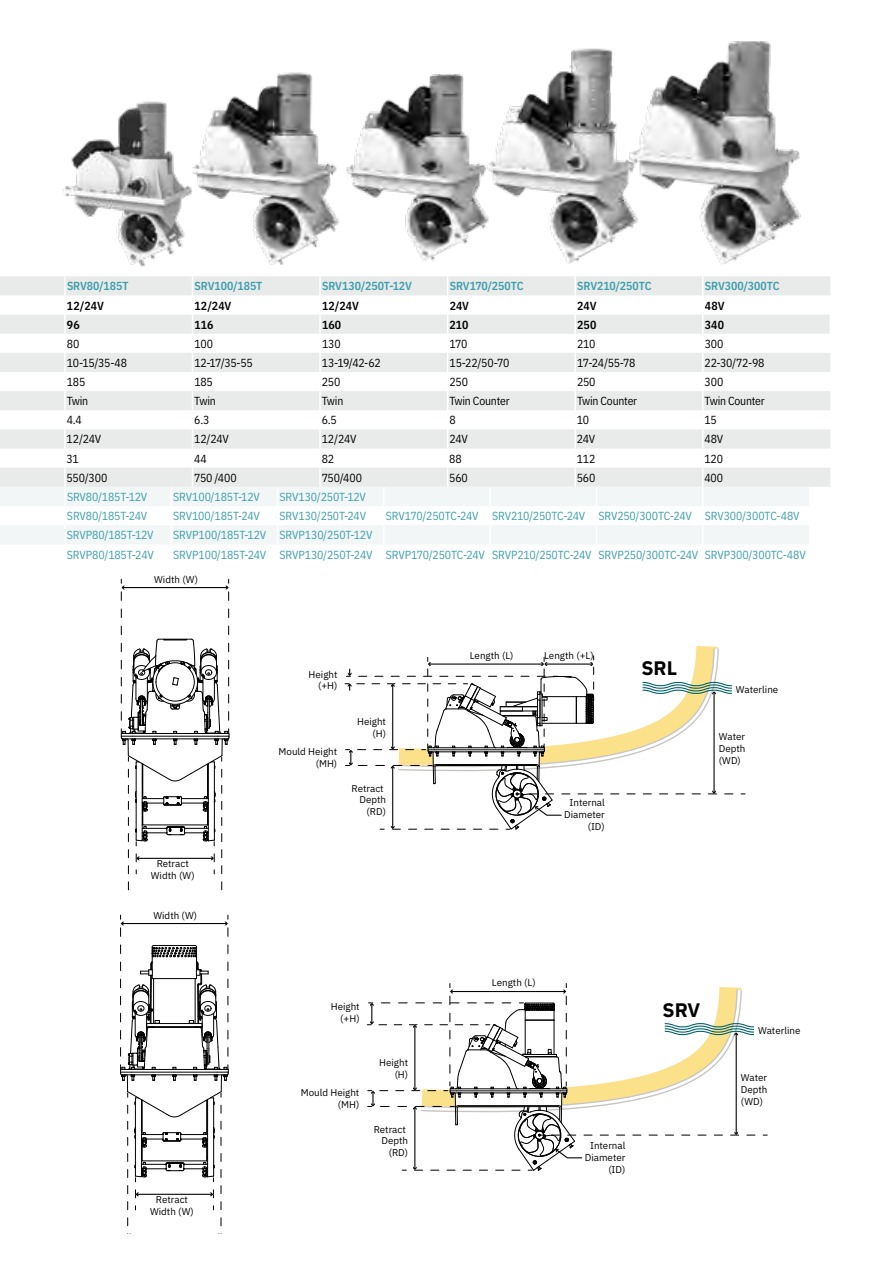
<style>
.page{position:relative;width:893px;height:1263px;background:#fff}
.page>*{position:absolute;margin:0;border:0;box-sizing:border-box;transform-origin:0 0}
.t1{font:700 19.65px "IBM Plex Sans";color:#000}
.t2{font:11.7px "IBM Plex Sans Cond";letter-spacing:-.015em;color:#3d9fab}
.t3{font:11.7px "IBM Plex Sans Cond";letter-spacing:-.02em;color:#000}
.t4{font:600 11.7px "IBM Plex Sans Cond";letter-spacing:-.01em;color:#3d9fab}
.t5{font:600 11.7px "IBM Plex Sans Cond";letter-spacing:.01em;color:#000}
.t6{font:9.75px/11.7px "IBM Plex Sans";color:#000;text-align:right}
</style>
<div class="page">
<svg style="left:121px;top:579px;width:109px;height:312px"></svg>
<svg style="left:345px;top:646px;width:400px;height:184px"></svg>
<svg style="left:120px;top:915px;width:109px;height:312px"></svg>
<svg style="left:367px;top:983px;width:400px;height:188px"></svg>
<img style="left:197px;top:72px;width:140px;height:193px">
<img style="left:62px;top:101px;width:135px;height:167px">
<img style="left:337px;top:74px;width:149px;height:187px">
<img style="left:486px;top:48px;width:144px;height:216px">
<img style="left:630px;top:42px;width:171px;height:222px">
<svg style="left:0;top:487px;width:809px;height:57px;fill:#f2f6f6"></svg>
<svg style="left:170px;top:487px;width:2px;height:57px"></svg>
<svg style="left:277px;top:487px;width:1px;height:57px"></svg>
<svg style="left:383px;top:487px;width:2px;height:57px"></svg>
<svg style="left:489px;top:487px;width:2px;height:57px"></svg>
<svg style="left:596px;top:487px;width:1px;height:57px"></svg>
<svg style="left:0;top:276px;width:830px;height:211px;fill:#e9eaea"></svg>
<svg style="left:64px;top:276px;width:2px;height:19px"></svg>
<svg style="left:319px;top:276px;width:2px;height:19px"></svg>
<svg style="left:574px;top:276px;width:2px;height:19px"></svg>
<hr style="left:64px;top:295px;width:2px;height:20px;background:#fff">
<hr style="left:319px;top:295px;width:2px;height:20px;background:#fff">
<hr style="left:574px;top:295px;width:2px;height:20px;background:#fff">
<svg style="left:829px;top:315px;width:1px;height:19px"></svg>
<svg style="left:64px;top:315px;width:2px;height:133px"></svg>
<svg style="left:319px;top:315px;width:2px;height:133px"></svg>
<svg style="left:574px;top:315px;width:2px;height:133px"></svg>
<hr style="left:64px;top:448px;width:2px;height:20px;background:#fff">
<hr style="left:319px;top:448px;width:2px;height:20px;background:#fff">
<hr style="left:574px;top:448px;width:2px;height:20px;background:#fff">
<svg style="left:64px;top:468px;width:2px;height:76px"></svg>
<svg style="left:192px;top:276px;width:1px;height:211px"></svg>
<svg style="left:319px;top:468px;width:2px;height:19px"></svg>
<svg style="left:447px;top:276px;width:1px;height:211px"></svg>
<svg style="left:574px;top:468px;width:2px;height:19px"></svg>
<svg style="left:702px;top:276px;width:1px;height:268px"></svg>
<p class="t4" style="left:67px;top:277px;width:63px">SRV80/185T</p>
<p class="t4" style="left:195px;top:277px;width:69px">SRV100/185T</p>
<p class="t4" style="left:322px;top:277px;width:91px">SRV130/250T-12V</p>
<p class="t4" style="left:450px;top:277px;width:75px">SRV170/250TC</p>
<p class="t4" style="left:577px;top:277px;width:76px">SRV210/250TC</p>
<p class="t4" style="left:705px;top:277px;width:76px">SRV300/300TC</p>
<p class="t5" style="left:67px;top:296px;width:38px">12/24V</p>
<p class="t5" style="left:195px;top:296px;width:38px">12/24V</p>
<p class="t5" style="left:322px;top:296px;width:38px">12/24V</p>
<p class="t5" style="left:450px;top:296px;width:21px">24V</p>
<p class="t5" style="left:577px;top:296px;width:21px">24V</p>
<p class="t5" style="left:705px;top:296px;width:21px">48V</p>
<p class="t5" style="left:67px;top:315px;width:14px">96</p>
<p class="t5" style="left:194px;top:315px;width:20px">116</p>
<p class="t5" style="left:322px;top:315px;width:21px">160</p>
<p class="t5" style="left:450px;top:315px;width:21px">210</p>
<p class="t5" style="left:577px;top:315px;width:21px">250</p>
<p class="t5" style="left:705px;top:315px;width:21px">340</p>
<p class="t3" style="left:67px;top:335px;width:14px">80</p>
<p class="t3" style="left:194px;top:335px;width:20px">100</p>
<p class="t3" style="left:322px;top:335px;width:20px">130</p>
<p class="t3" style="left:450px;top:335px;width:19px">170</p>
<p class="t3" style="left:577px;top:335px;width:20px">210</p>
<p class="t3" style="left:705px;top:335px;width:20px">300</p>
<p class="t3" style="left:67px;top:354px;width:62px">10-15/35-48</p>
<p class="t3" style="left:194px;top:354px;width:60px">12-17/35-55</p>
<p class="t3" style="left:322px;top:354px;width:60px">13-19/42-62</p>
<p class="t3" style="left:449px;top:354px;width:61px">15-22/50-70</p>
<p class="t3" style="left:577px;top:354px;width:60px">17-24/55-78</p>
<p class="t3" style="left:705px;top:354px;width:61px">22-30/72-98</p>
<p class="t3" style="left:67px;top:373px;width:20px">185</p>
<p class="t3" style="left:194px;top:373px;width:20px">185</p>
<p class="t3" style="left:322px;top:373px;width:20px">250</p>
<p class="t3" style="left:449px;top:373px;width:20px">250</p>
<p class="t3" style="left:577px;top:373px;width:20px">250</p>
<p class="t3" style="left:705px;top:373px;width:20px">300</p>
<p class="t3" style="left:67px;top:392px;width:23px">Twin</p>
<p class="t3" style="left:194px;top:392px;width:23px">Twin</p>
<p class="t3" style="left:322px;top:392px;width:23px">Twin</p>
<p class="t3" style="left:449px;top:392px;width:62px">Twin Counter</p>
<p class="t3" style="left:577px;top:392px;width:62px">Twin Counter</p>
<p class="t3" style="left:705px;top:392px;width:62px">Twin Counter</p>
<p class="t3" style="left:67px;top:411px;width:17px">4.4</p>
<p class="t3" style="left:194px;top:411px;width:17px">6.3</p>
<p class="t3" style="left:322px;top:411px;width:17px">6.5</p>
<p class="t3" style="left:449px;top:411px;width:8px">8</p>
<p class="t3" style="left:577px;top:411px;width:14px">10</p>
<p class="t3" style="left:704px;top:411px;width:14px">15</p>
<p class="t3" style="left:67px;top:430px;width:36px">12/24V</p>
<p class="t3" style="left:194px;top:430px;width:36px">12/24V</p>
<p class="t3" style="left:322px;top:430px;width:36px">12/24V</p>
<p class="t3" style="left:449px;top:430px;width:20px">24V</p>
<p class="t3" style="left:577px;top:430px;width:20px">24V</p>
<p class="t3" style="left:704px;top:430px;width:20px">48V</p>
<p class="t3" style="left:67px;top:449px;width:14px">31</p>
<p class="t3" style="left:194px;top:449px;width:14px">44</p>
<p class="t3" style="left:322px;top:449px;width:14px">82</p>
<p class="t3" style="left:449px;top:449px;width:14px">88</p>
<p class="t3" style="left:577px;top:449px;width:20px">112</p>
<p class="t3" style="left:704px;top:449px;width:20px">120</p>
<p class="t3" style="left:67px;top:469px;width:42px">550/300</p>
<p class="t3" style="left:194px;top:469px;width:44px">750 /400</p>
<p class="t3" style="left:322px;top:469px;width:42px">750/400</p>
<p class="t3" style="left:449px;top:469px;width:20px">560</p>
<p class="t3" style="left:577px;top:469px;width:20px">560</p>
<p class="t3" style="left:704px;top:469px;width:20px">400</p>
<p class="t2" style="left:67px;top:488px;width:82px">SRV80/185T-12V</p>
<p class="t2" style="left:173px;top:488px;width:88px">SRV100/185T-12V</p>
<p class="t2" style="left:280px;top:488px;width:88px">SRV130/250T-12V</p>
<p class="t2" style="left:67px;top:507px;width:82px">SRV80/185T-24V</p>
<p class="t2" style="left:173px;top:507px;width:88px">SRV100/185T-24V</p>
<p class="t2" style="left:280px;top:507px;width:88px">SRV130/250T-24V</p>
<p class="t2" style="left:386px;top:507px;width:415px">SRV170/250TC-24V SRV210/250TC-24V SRV250/300TC-24V SRV300/300TC-48V</p>
<p class="t2" style="left:67px;top:526px;width:88px">SRVP80/185T-12V</p>
<p class="t2" style="left:173px;top:526px;width:201px">SRVP100/185T-12V SRVP130/250T-12V</p>
<p class="t2" style="left:67px;top:545px;width:88px">SRVP80/185T-24V</p>
<p class="t2" style="left:173px;top:545px;width:634px">SRVP100/185T-24V SRVP130/250T-24V SRVP170/250TC-24V SRVP210/250TC-24V SRVP250/300TC-24V SRVP300/300TC-48V</p>
<p class="t6" style="left:154px;top:573px;width:45px">Width (W)</p>
<p class="t6" style="left:151px;top:857px;width:45px;text-align:center">Retract<br>Width (W)</p>
<p class="t6" style="left:151px;top:912px;width:45px">Width (W)</p>
<p class="t6" style="left:153px;top:909px;width:45px">Width (W)</p>
<p class="t6" style="left:150px;top:1193px;width:45px;text-align:center">Retract<br>Width (W)</p>
<p class="t6" style="left:309px;top:667px;width:30px">Height (+H)</p>
<p class="t6" style="left:279px;top:745px;width:60px">Mould Height (MH)</p>
<p class="t6" style="left:357px;top:715px;width:30px">Height (H)</p>
<p class="t6" style="left:352px;top:781px;width:36px">Retract<br>Depth (RD)</p>
<p class="t6" style="left:331px;top:1000px;width:30px">Height (+H)</p>
<p class="t6" style="left:301px;top:1086px;width:60px">Mould Height (MH)</p>
<p class="t6" style="left:379px;top:1056px;width:30px">Height (H)</p>
<p class="t6" style="left:374px;top:1122px;width:36px">Retract<br>Depth (RD)</p>
<p class="t6" style="left:470px;top:649px;width:45px">Length (L)</p>
<p class="t6" style="left:544px;top:649px;width:51px">Length (+L)</p>
<h1 class="t1" style="left:641px;top:653px;width:37px">SRL</h1>
<p class="t6" style="left:564px;top:796px;width:42px">Internal<br>Diameter (ID)</p>
<p class="t6" style="left:736px;top:683px;width:44px">Waterline</p>
<p class="t6" style="left:719px;top:730px;width:28px;text-align:justify">Water Depth (WD)</p>
<p class="t6" style="left:492px;top:976px;width:45px">Length (L)</p>
<h1 class="t1" style="left:663px;top:994px;width:39px">SRV</h1>
<p class="t6" style="left:585px;top:1139px;width:42px">Internal<br>Diameter (ID)</p>
<p class="t6" style="left:758px;top:1024px;width:44px">Waterline</p>
<p class="t6" style="left:741px;top:1071px;width:28px;text-align:justify">Water Depth (WD)</p>
</div>
